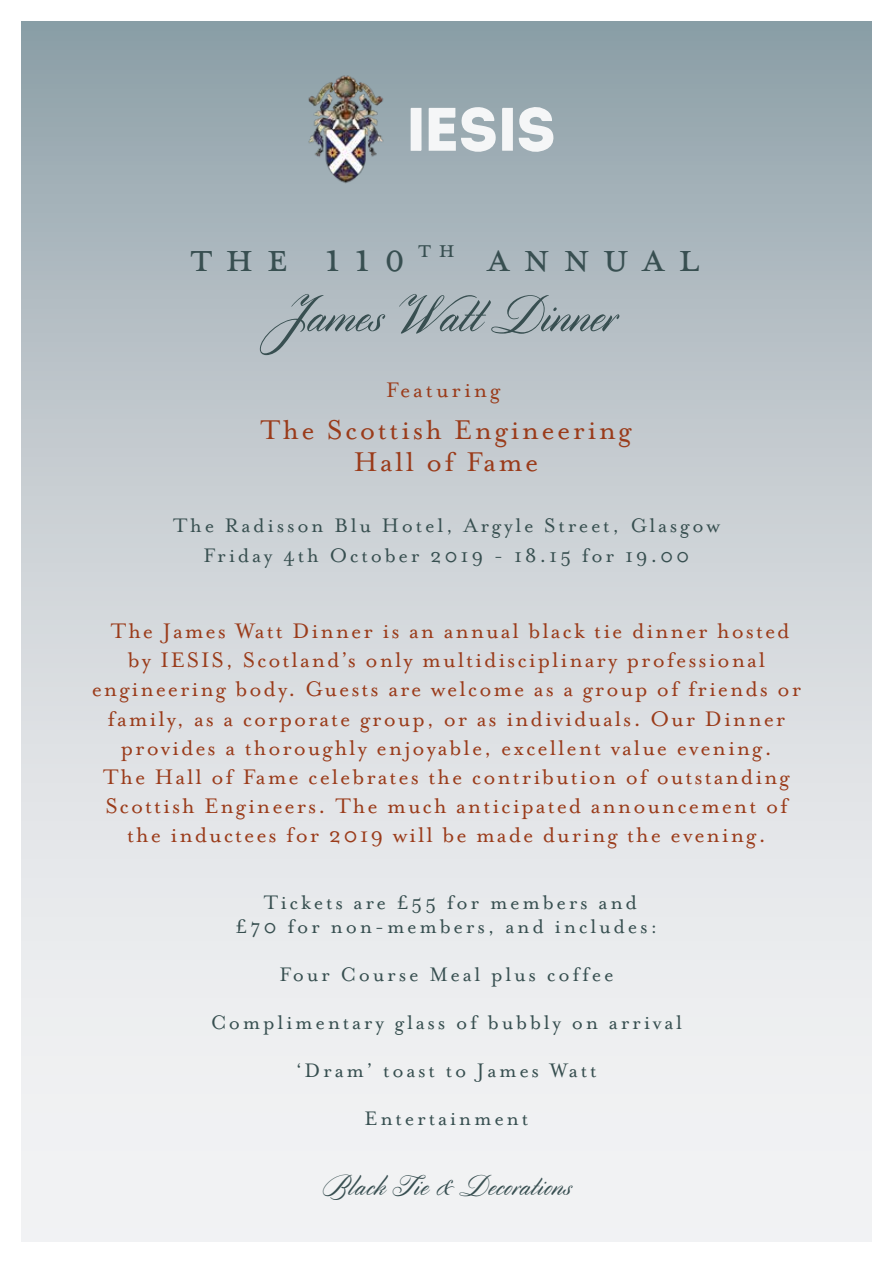
<style>
.page{position:relative;width:893px;height:1263px;background:#fff}
.page>*{position:absolute;margin:0;border:0;box-sizing:border-box;transform-origin:0 0}
.t1{font:60.45px "Cylburn";color:#384f51}
.t2{font:46.05px "Mrs Eaves Petite Caps";letter-spacing:.28em;color:#384f51}
.t3{font:33.75px "Cylburn";letter-spacing:.02em;color:#384f51}
.t4{font:31.2px/32.5px "Mrs Eaves Roman";letter-spacing:.08em;color:#9a3b1a;text-align:center}
.t5{font:24.3px/29.1px "Mrs Eaves Roman";letter-spacing:.08em;color:#9a3b1a;text-align:center}
.t6{font:24.3px "Mrs Eaves Roman";letter-spacing:.12em;color:#9a3b1a}
.t7{font:22.5px/48px "Mrs Eaves Roman";letter-spacing:.12em;color:#374f50;text-align:center}
</style>
<div class="page">
<div style="left:21px;top:21px;width:851px;height:1221px;background:linear-gradient(to bottom,#99a8b0,#fff)"></div>
<img style="left:298px;top:59px;width:92px;height:141px">
<svg style="left:519px;top:106px;width:35px;height:47px"></svg>
<svg style="left:429px;top:107px;width:67px;height:46px"></svg>
<svg style="left:411px;top:108px;width:11px;height:43px"></svg>
<svg style="left:502px;top:108px;width:11px;height:43px"></svg>
<h2 class="t2" style="left:191px;top:240px;width:509px">THE 110 <sup>TH</sup> ANNUAL</h2>
<h1 class="t1" style="left:275px;top:282px;width:341px">James Watt Dinner</h1>
<p class="t6" style="left:386px;top:376px;width:116px">Featuring</p>
<p class="t4" style="left:260px;top:413px;width:373px">The Scottish Engineering<br>Hall of Fame</p>
<p class="t7" style="left:173px;top:510px;width:548px;line-height:30px">The Radisson Blu Hotel, Argyle Street, Glasgow<br>Friday 4th October 2019 - 18.15 for 19.00</p>
<p class="t5" style="left:92px;top:617px;width:711px">The James Watt Dinner is an annual black tie dinner hosted<br>by IESIS, Scotland’s only multidisciplinary professional engineering body. Guests are welcome as a group of friends or family, as a corporate group, or as individuals. Our Dinner provides a thoroughly enjoyable, excellent value evening.<br>The Hall of Fame celebrates the contribution of outstanding Scottish Engineers. The much anticipated announcement of the inductees for 2019 will be made during the evening.</p>
<p class="t7" style="left:236px;top:890px;width:423px;line-height:24px">Tickets are £55 for members and<br>£70 for non-members, and includes:</p>
<p class="t7" style="left:211px;top:950px;width:473px">Four Course Meal plus coffee<br>Complimentary glass of bubbly on arrival ‘Dram’ toast to James Watt<br>Entertainment</p>
<h3 class="t3" style="left:322px;top:1167px;width:251px">Black Tie &amp; Decorations</h3>
</div>
